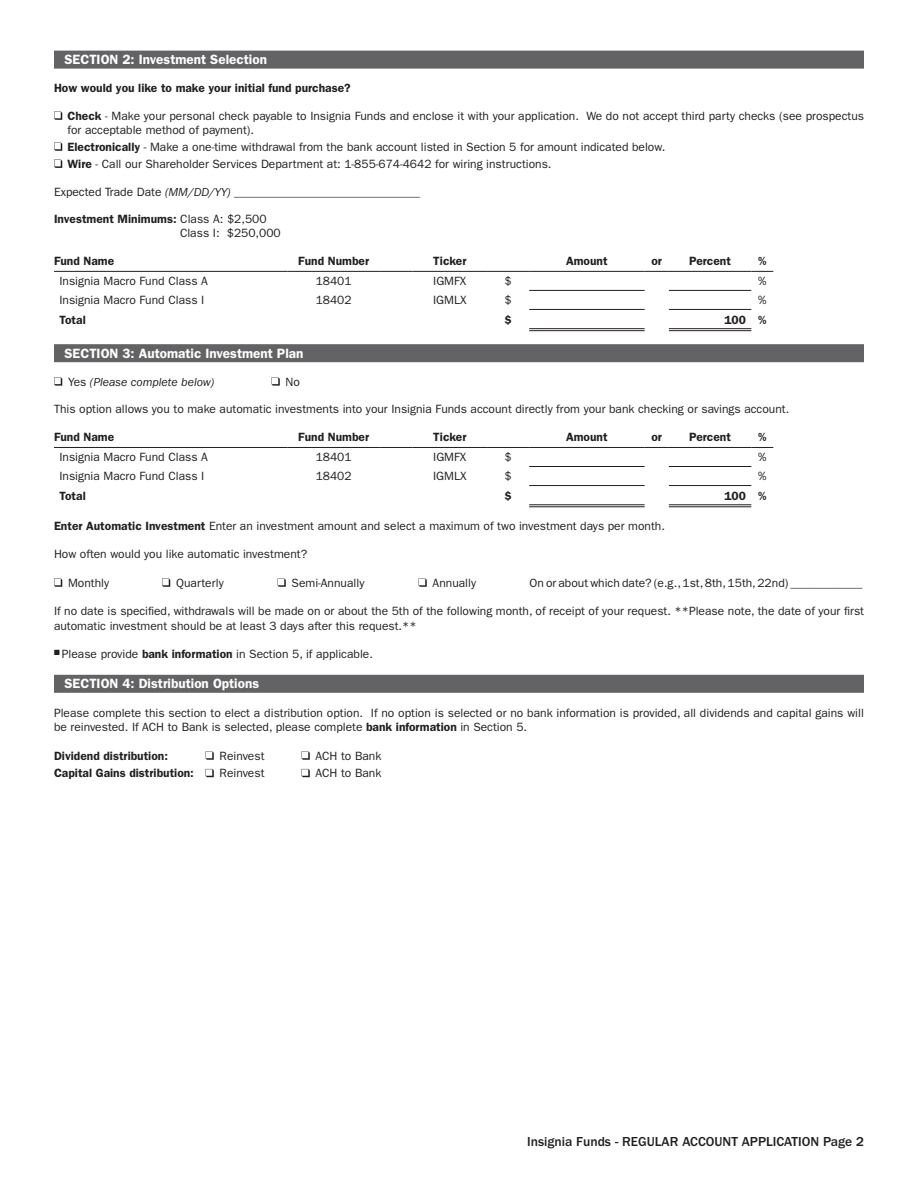
<style>
.page{position:relative;width:918px;height:1188px;background:#fff}
.page>*{position:absolute;margin:0;border:0;box-sizing:border-box;transform-origin:0 0}
.Section_Header{font:600 13.5px "ITC Franklin Gothic Std";color:#fff}
.t1{font:500 13.5px "ITC Franklin Gothic Std";color:#231f20}
.t2{font:12px/14.2px "ITC Franklin Gothic Std";color:#231f20}
.Sub_head{font:600 12px "ITC Franklin Gothic Std";color:#231f20}
.t3{font:italic 12px "ITC Franklin Gothic Std";color:#231f20}
.s1{font-weight:600}
.s2{font-style:normal}
.s3{font-weight:400}
</style>
<div class="page">
<div style="left:54px;top:51px;width:810px;height:18px;background:#636366"></div>
<div style="left:54px;top:344px;width:810px;height:18px;background:#636366"></div>
<div style="left:54px;top:675px;width:810px;height:18px;background:#636366"></div>
<svg style="left:54px;top:111px;width:8px;height:9px"></svg>
<svg style="left:54px;top:142px;width:8px;height:9px"></svg>
<svg style="left:54px;top:160px;width:8px;height:8px"></svg>
<hr style="left:54px;top:271px;width:233px;height:1px;background:#231f20">
<hr style="left:287px;top:271px;width:93px;height:1px;background:#231f20">
<hr style="left:380px;top:271px;width:33px;height:1px;background:#231f20">
<hr style="left:413px;top:271px;width:74px;height:1px;background:#231f20">
<hr style="left:487px;top:271px;width:42px;height:1px;background:#231f20">
<hr style="left:529px;top:271px;width:116px;height:1px;background:#231f20">
<svg style="left:645px;top:271px;width:24px;height:1px"></svg>
<hr style="left:669px;top:271px;width:82px;height:1px;background:#231f20">
<svg style="left:751px;top:271px;width:22px;height:1px"></svg>
<hr style="left:669px;top:309px;width:82px;height:1px;background:#231f20">
<hr style="left:529px;top:290px;width:116px;height:1px;background:#231f20">
<hr style="left:529px;top:309px;width:116px;height:1px;background:#231f20">
<hr style="left:669px;top:290px;width:82px;height:1px;background:#231f20">
<hr style="left:529px;top:328px;width:116px;height:1px;background:#231f20">
<hr style="left:529px;top:330px;width:116px;height:1px;background:#231f20">
<hr style="left:669px;top:328px;width:82px;height:1px;background:#231f20">
<hr style="left:669px;top:330px;width:82px;height:1px;background:#231f20">
<svg style="left:54px;top:377px;width:8px;height:9px"></svg>
<svg style="left:272px;top:377px;width:8px;height:9px"></svg>
<hr style="left:54px;top:447px;width:233px;height:1px;background:#231f20">
<hr style="left:287px;top:447px;width:93px;height:1px;background:#231f20">
<hr style="left:380px;top:447px;width:33px;height:1px;background:#231f20">
<hr style="left:413px;top:447px;width:74px;height:1px;background:#231f20">
<hr style="left:487px;top:447px;width:42px;height:1px;background:#231f20">
<hr style="left:529px;top:447px;width:116px;height:1px;background:#231f20">
<svg style="left:645px;top:447px;width:24px;height:1px"></svg>
<hr style="left:669px;top:447px;width:82px;height:1px;background:#231f20">
<svg style="left:751px;top:447px;width:22px;height:1px"></svg>
<hr style="left:669px;top:485px;width:82px;height:1px;background:#231f20">
<hr style="left:529px;top:466px;width:116px;height:1px;background:#231f20">
<hr style="left:529px;top:485px;width:116px;height:1px;background:#231f20">
<hr style="left:669px;top:466px;width:82px;height:1px;background:#231f20">
<hr style="left:529px;top:504px;width:116px;height:1px;background:#231f20">
<hr style="left:529px;top:506px;width:116px;height:1px;background:#231f20">
<hr style="left:669px;top:504px;width:82px;height:1px;background:#231f20">
<hr style="left:669px;top:506px;width:82px;height:1px;background:#231f20">
<svg style="left:54px;top:578px;width:8px;height:9px"></svg>
<svg style="left:162px;top:578px;width:8px;height:9px"></svg>
<svg style="left:278px;top:578px;width:8px;height:9px"></svg>
<svg style="left:418px;top:578px;width:9px;height:9px"></svg>
<svg style="left:206px;top:751px;width:8px;height:9px"></svg>
<svg style="left:302px;top:751px;width:8px;height:9px"></svg>
<svg style="left:206px;top:769px;width:8px;height:8px"></svg>
<svg style="left:302px;top:769px;width:8px;height:8px"></svg>
<p class="Section_Header" style="left:64px;top:52px;width:204px">SECTION 2: Investment Selection</p>
<p class="Sub_head" style="left:54px;top:81px;width:298px">How would you like to make your initial fund purchase?</p>
<p class="t2" style="left:68px;top:109px;width:798px;line-height:13.8px"><span class="s1">Check</span> - Make your personal check payable to Insignia Funds and enclose it with your application. We do not accept third party checks (see prospectus for acceptable method of payment).</p>
<p class="t2" style="left:68px;top:140px;width:599px"><span class="s1">Electronically</span> - Make a one-time withdrawal from the bank account listed in Section 5 for amount indicated below.</p>
<p class="t2" style="left:68px;top:157px;width:486px"><span class="s1">Wire</span> - Call our Shareholder Services Department at: 1-855-674-4642 for wiring instructions.</p>
<p class="t3" style="left:54px;top:185px;width:368px"><span class="s2">Expected Trade Date</span> (MM/DD/YY) _______________________________</p>
<p class="Sub_head" style="left:54px;top:212px;width:214px">Investment Minimums: <span class="s3">Class A: $2,500</span></p>
<p class="t2" style="left:180px;top:226px;width:102px">Class I: $250,000</p>
<p class="Sub_head" style="left:54px;top:254px;width:62px">Fund Name</p>
<p class="Sub_head" style="left:298px;top:254px;width:72px">Fund Number</p>
<p class="Sub_head" style="left:433px;top:254px;width:35px">Ticker</p>
<p class="Sub_head" style="left:566px;top:254px;width:43px">Amount</p>
<p class="Sub_head" style="left:651px;top:254px;width:12px">or</p>
<p class="Sub_head" style="left:689px;top:254px;width:43px">Percent</p>
<p class="Sub_head" style="left:758px;top:254px;width:10px">%</p>
<p class="t2" style="left:59px;top:274px;width:150px">Insignia Macro Fund Class A</p>
<p class="t2" style="left:316px;top:274px;width:37px">18401</p>
<p class="t2" style="left:433px;top:274px;width:35px">IGMFX</p>
<p class="t2" style="left:505px;top:274px;width:9px">$</p>
<p class="t2" style="left:758px;top:274px;width:10px">%</p>
<p class="t2" style="left:59px;top:293px;width:146px">Insignia Macro Fund Class I</p>
<p class="t2" style="left:316px;top:293px;width:37px">18402</p>
<p class="t2" style="left:433px;top:293px;width:35px">IGMLX</p>
<p class="t2" style="left:505px;top:293px;width:9px">$</p>
<p class="t2" style="left:758px;top:293px;width:10px">%</p>
<p class="Sub_head" style="left:59px;top:313px;width:28px">Total</p>
<p class="Sub_head" style="left:505px;top:313px;width:9px">$</p>
<p class="Sub_head" style="left:724px;top:313px;width:23px">100</p>
<p class="Sub_head" style="left:758px;top:313px;width:10px">%</p>
<p class="Section_Header" style="left:64px;top:345px;width:240px">SECTION 3: Automatic Investment Plan</p>
<p class="t3" style="left:68px;top:375px;width:148px"><span class="s2">Yes</span> (Please complete below)</p>
<p class="t2" style="left:286px;top:375px;width:16px">No</p>
<p class="t2" style="left:54px;top:402px;width:737px">This option allows you to make automatic investments into your Insignia Funds account directly from your bank checking or savings account.</p>
<p class="Sub_head" style="left:54px;top:430px;width:62px">Fund Name</p>
<p class="Sub_head" style="left:298px;top:430px;width:72px">Fund Number</p>
<p class="Sub_head" style="left:433px;top:430px;width:35px">Ticker</p>
<p class="Sub_head" style="left:566px;top:430px;width:43px">Amount</p>
<p class="Sub_head" style="left:651px;top:430px;width:12px">or</p>
<p class="Sub_head" style="left:689px;top:430px;width:43px">Percent</p>
<p class="Sub_head" style="left:758px;top:430px;width:10px">%</p>
<p class="t2" style="left:59px;top:450px;width:150px">Insignia Macro Fund Class A</p>
<p class="t2" style="left:316px;top:450px;width:37px">18401</p>
<p class="t2" style="left:433px;top:450px;width:35px">IGMFX</p>
<p class="t2" style="left:505px;top:450px;width:9px">$</p>
<p class="t2" style="left:758px;top:450px;width:10px">%</p>
<p class="t2" style="left:59px;top:469px;width:146px">Insignia Macro Fund Class I</p>
<p class="t2" style="left:316px;top:469px;width:37px">18402</p>
<p class="t2" style="left:433px;top:469px;width:35px">IGMLX</p>
<p class="t2" style="left:505px;top:469px;width:9px">$</p>
<p class="t2" style="left:758px;top:469px;width:10px">%</p>
<p class="Sub_head" style="left:59px;top:489px;width:28px">Total</p>
<p class="Sub_head" style="left:505px;top:489px;width:9px">$</p>
<p class="Sub_head" style="left:724px;top:489px;width:23px">100</p>
<p class="Sub_head" style="left:758px;top:489px;width:10px">%</p>
<p class="t2" style="left:54px;top:519px;width:612px"><span class="s1">Enter Automatic Investment</span> Enter an investment amount and select a maximum of two investment days per month.</p>
<p class="t2" style="left:54px;top:547px;width:255px">How often would you like automatic investment?</p>
<p class="t2" style="left:68px;top:576px;width:43px">Monthly</p>
<p class="t2" style="left:176px;top:576px;width:49px">Quarterly</p>
<p class="t2" style="left:292px;top:576px;width:74px">Semi-Annually</p>
<p class="t2" style="left:433px;top:576px;width:45px">Annually</p>
<p class="t2" style="left:529px;top:576px;width:335px">On or about which date? (e.g., 1st, 8th, 15th, 22nd) ____________</p>
<p class="t2" style="left:54px;top:604px;width:812px">If no date is specified, withdrawals will be made on or about the 5th of the following month, of receipt of your request. **Please note, the date of your first automatic investment should be at least 3 days after this request.**</p>
<p class="t2" style="left:54px;top:647px;width:320px">■ Please provide <span class="s1">bank information</span> in Section 5, if applicable.</p>
<p class="Section_Header" style="left:64px;top:676px;width:196px">SECTION 4: Distribution Options</p>
<p class="t2" style="left:54px;top:706px;width:811px">Please complete this section to elect a distribution option. If no option is selected or no bank information is provided, all dividends and capital gains will be reinvested. If ACH to Bank is selected, please complete <span class="s1">bank information</span> in Section 5.</p>
<p class="Sub_head" style="left:54px;top:749px;width:116px">Dividend distribution:</p>
<p class="t2" style="left:220px;top:749px;width:46px">Reinvest</p>
<p class="t2" style="left:316px;top:749px;width:67px">ACH to Bank</p>
<p class="Sub_head" style="left:54px;top:766px;width:141px">Capital Gains distribution:</p>
<p class="t2" style="left:220px;top:766px;width:46px">Reinvest</p>
<p class="t2" style="left:316px;top:766px;width:67px">ACH to Bank</p>
<p class="t1" style="left:527px;top:1133px;width:338px">Insignia Funds - REGULAR ACCOUNT APPLICATION Page 2</p>
</div>
